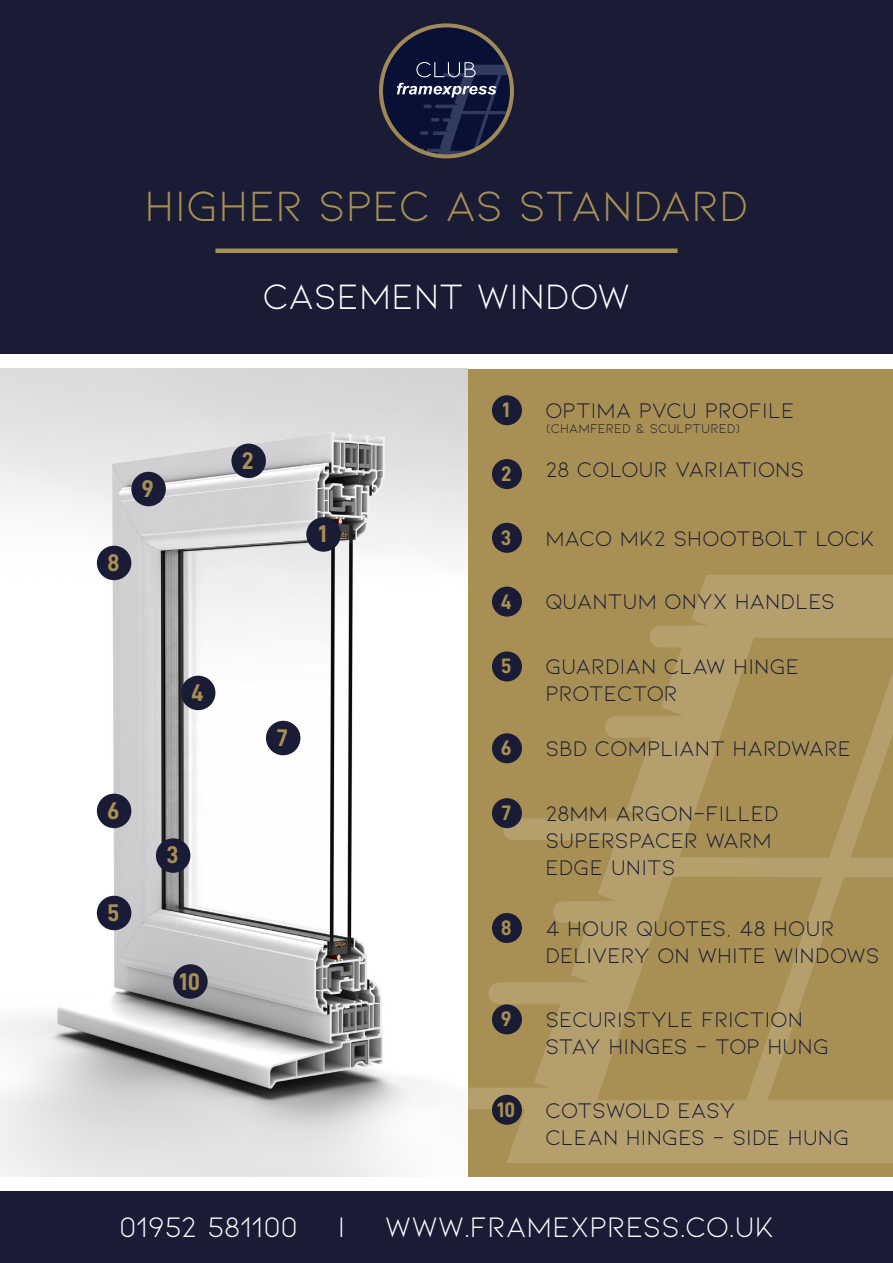
<style>
.page{position:relative;width:893px;height:1263px;background:#fff}
.page>*{position:absolute;margin:0;border:0;box-sizing:border-box;transform-origin:0 0}
.t1{font:45px "Kiona";color:#a88f54}
.t2{font:37.5px "Kiona";color:#fff}
.t3{font:30px "Kiona";color:#fff}
.t4{font:24.15px "D DIN Bold";color:#a88f54}
.t5{font:22.5px "Kiona";color:#1a1c36}
.t6{font:21px "D DIN Bold";color:#a88f54}
.t7{font:13.5px "Kiona";color:#1a1c36}
</style>
<div class="page">
<div style="left:0;top:0;width:893px;height:354px;background:#1a1c36"></div>
<svg style="left:379px;top:23px;width:135px;height:135px"></svg>
<div style="left:468px;top:369px;width:425px;height:807px;background:#a88f54"></div>
<div style="left:0;top:1191px;width:893px;height:72px;background:#1a1c36"></div>
<svg style="left:468px;top:575px;width:425px;height:588px"></svg>
<img style="left:0;top:369px;width:468px;height:807px">
<div style="left:215px;top:248px;width:462px;height:5px;background:#a88f54"></div>
<div style="left:492px;top:395px;width:30px;height:30px;background:#1a1c36;border-radius:50%"></div>
<div style="left:492px;top:459px;width:30px;height:30px;background:#1a1c36;border-radius:50%"></div>
<div style="left:492px;top:523px;width:30px;height:30px;background:#1a1c36;border-radius:50%"></div>
<div style="left:492px;top:587px;width:30px;height:30px;background:#1a1c36;border-radius:50%"></div>
<div style="left:492px;top:651px;width:30px;height:30px;background:#1a1c36;border-radius:50%"></div>
<div style="left:492px;top:733px;width:30px;height:30px;background:#1a1c36;border-radius:50%"></div>
<div style="left:492px;top:798px;width:30px;height:30px;background:#1a1c36;border-radius:50%"></div>
<div style="left:492px;top:913px;width:30px;height:30px;background:#1a1c36;border-radius:50%"></div>
<div style="left:492px;top:1004px;width:30px;height:30px;background:#1a1c36;border-radius:50%"></div>
<div style="left:492px;top:1095px;width:30px;height:30px;background:#1a1c36;border-radius:50%"></div>
<div style="left:306px;top:517px;width:35px;height:35px;background:#1a1c36;border-radius:50%"></div>
<div style="left:231px;top:444px;width:35px;height:34px;background:#1a1c36;border-radius:50%"></div>
<div style="left:156px;top:838px;width:34px;height:35px;background:#1a1c36;border-radius:50%"></div>
<div style="left:181px;top:676px;width:34px;height:34px;background:#1a1c36;border-radius:50%"></div>
<div style="left:97px;top:896px;width:34px;height:34px;background:#1a1c36;border-radius:50%"></div>
<div style="left:97px;top:794px;width:34px;height:34px;background:#1a1c36;border-radius:50%"></div>
<div style="left:266px;top:721px;width:34px;height:34px;background:#1a1c36;border-radius:50%"></div>
<div style="left:97px;top:546px;width:34px;height:34px;background:#1a1c36;border-radius:50%"></div>
<div style="left:131px;top:472px;width:35px;height:34px;background:#1a1c36;border-radius:50%"></div>
<div style="left:173px;top:964px;width:35px;height:35px;background:#1a1c36;border-radius:50%"></div>
<p class="t1" style="left:145px;top:181px;width:605px">HIGHER SPEC AS STANDARD</p>
<p class="t2" style="left:263px;top:275px;width:369px">CASEMENT WINDOW</p>
<p class="t6" style="left:503px;top:398px;width:9px">1</p>
<p class="t5" style="left:545px;top:398px;width:251px">OPTIMA PVCU PROFILE</p>
<p class="t4" style="left:107px;top:549px;width:14px">8</p>
<p class="t4" style="left:142px;top:475px;width:14px">9</p>
<p class="t4" style="left:242px;top:447px;width:13px">2</p>
<p class="t4" style="left:319px;top:520px;width:10px">1</p>
<p class="t4" style="left:107px;top:797px;width:14px">6</p>
<p class="t4" style="left:107px;top:899px;width:14px">5</p>
<p class="t4" style="left:191px;top:679px;width:14px">4</p>
<p class="t4" style="left:166px;top:842px;width:14px">3</p>
<p class="t4" style="left:179px;top:969px;width:22px">10</p>
<p class="t4" style="left:277px;top:724px;width:13px">7</p>
<p class="t7" style="left:546px;top:421px;width:195px">(CHAMFERED &amp; SCULPTURED)</p>
<p class="t6" style="left:501px;top:462px;width:12px">2</p>
<p class="t5" style="left:545px;top:456px;width:261px">28 COLOUR VARIATIONS</p>
<p class="t6" style="left:501px;top:526px;width:12px">3</p>
<p class="t5" style="left:545px;top:526px;width:331px">MACO MK2 SHOOTBOLT LOCK</p>
<p class="t6" style="left:501px;top:590px;width:12px">4</p>
<p class="t5" style="left:545px;top:589px;width:291px">QUANTUM ONYX HANDLES</p>
<p class="t6" style="left:501px;top:654px;width:12px">5</p>
<p class="t5" style="left:545px;top:654px;width:255px">GUARDIAN CLAW HINGE</p>
<p class="t5" style="left:545px;top:681px;width:134px">PROTECTOR</p>
<p class="t6" style="left:501px;top:736px;width:12px">6</p>
<p class="t5" style="left:545px;top:736px;width:308px">SBD COMPLIANT HARDWARE</p>
<p class="t6" style="left:501px;top:801px;width:11px">7</p>
<p class="t5" style="left:545px;top:801px;width:235px">28MM ARGON-FILLED</p>
<p class="t5" style="left:545px;top:828px;width:228px">SUPERSPACER WARM</p>
<p class="t5" style="left:545px;top:855px;width:132px">EDGE UNITS</p>
<p class="t6" style="left:501px;top:916px;width:13px">8</p>
<p class="t5" style="left:545px;top:916px;width:291px">4 HOUR QUOTES, 48 HOUR</p>
<p class="t5" style="left:545px;top:943px;width:336px">DELIVERY ON WHITE WINDOWS</p>
<p class="t6" style="left:501px;top:1007px;width:12px">9</p>
<p class="t5" style="left:545px;top:1007px;width:259px">SECURISTYLE FRICTION</p>
<p class="t5" style="left:545px;top:1034px;width:285px">STAY HINGES - TOP HUNG</p>
<p class="t6" style="left:497px;top:1098px;width:20px">10</p>
<p class="t5" style="left:545px;top:1097px;width:192px">COTSWOLD EASY</p>
<p class="t5" style="left:545px;top:1124px;width:305px">CLEAN HINGES - SIDE HUNG</p>
<p class="t3" style="left:119px;top:1210px;width:181px">01952 581100</p>
<p class="t3" style="left:338px;top:1210px;width:9px">|</p>
<p class="t3" style="left:385px;top:1210px;width:391px">WWW.FRAMEXPRESS.CO.UK</p>
</div>
